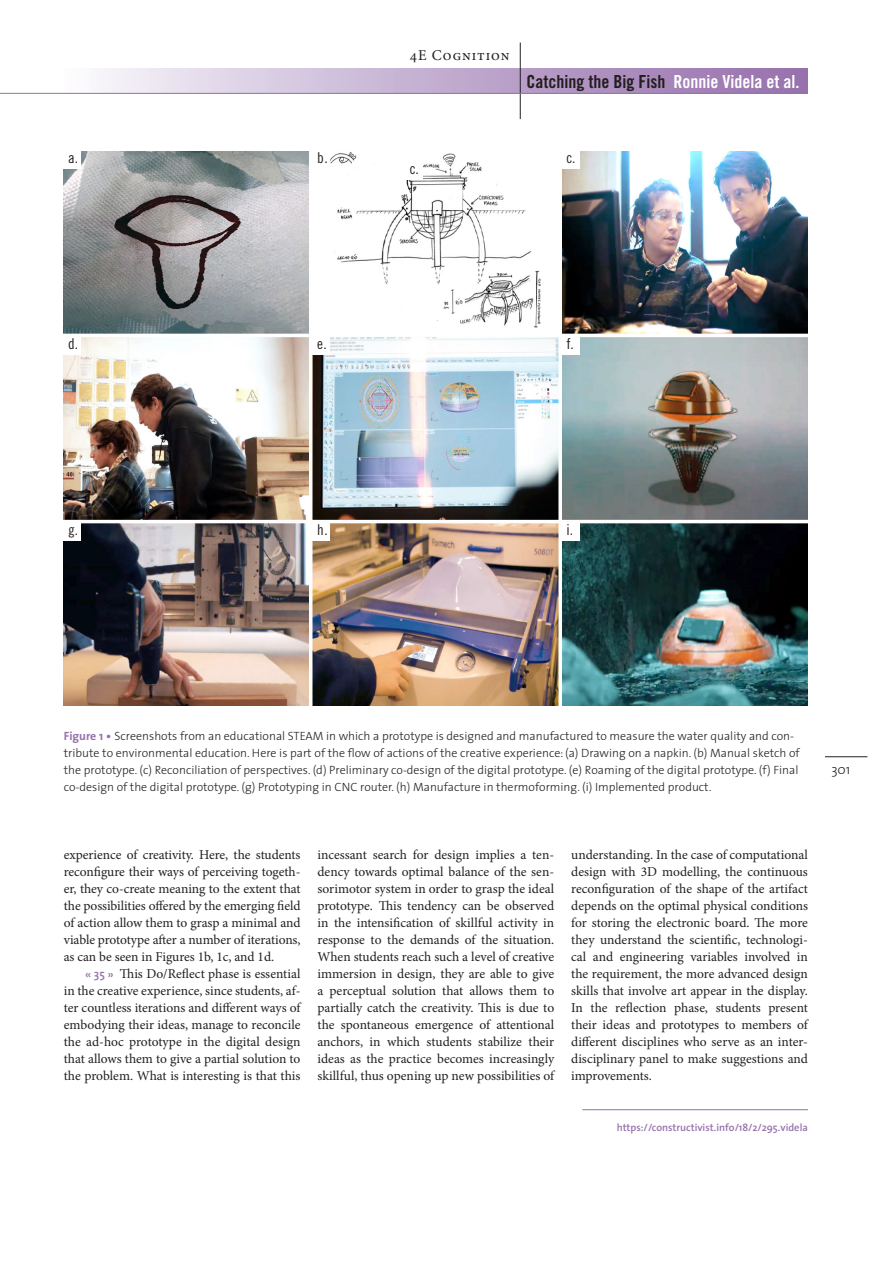
<style>
.page{position:relative;width:893px;height:1263px;background:#fff}
.page>*{position:absolute;margin:0;border:0;box-sizing:border-box;transform-origin:0 0}
.t1{font:18px "Trade Gothic Bold Cond Twenty";color:#231f20}
.Figure_a_b_c{font:15px "Trade Gothic Cond Eighteen";color:#231f20}
.t2{font:15px "Minion Pro";letter-spacing:.06em;color:#231f20}
.t3{font:13.5px/17px "Minion Pro";letter-spacing:-.005em;color:#231f20;text-align:justify}
.t4{font:300 13.5px "The Sans";color:#231f20}
.t5{font:300 12px/17px "The Sans";color:#231f20}
.t6{font:600 10.5px "The Sans";color:#9771ac}
.s1{color:#fff}
.s2{font-weight:700;color:#9771ac}
.s3{font-family:"The Sans";font-weight:600;font-size:12px;color:#9771ac}
</style>
<div class="page">
<hr style="left:825px;top:756px;width:42px;height:1px;background:#231f20">
<div style="left:64px;top:68px;width:744px;height:26px;background:linear-gradient(to right,#f6f5fa,#936ba9)"></div>
<hr style="left:520px;top:43px;width:1px;height:76px;background:#231f20">
<hr style="left:582px;top:1109px;width:226px;height:1px;background:#9771ac">
<hr style="left:0;top:93px;width:808px;height:1px;background:#9771ac">
<img style="left:64px;top:151px;width:744px;height:555px">
<div style="left:64px;top:151px;width:17px;height:18px;background:#fff"></div>
<div style="left:64px;top:337px;width:17px;height:18px;background:#fff"></div>
<div style="left:64px;top:523px;width:17px;height:18px;background:#fff"></div>
<div style="left:313px;top:151px;width:17px;height:18px;background:#fff"></div>
<div style="left:313px;top:337px;width:17px;height:18px;background:#fff"></div>
<div style="left:313px;top:523px;width:17px;height:18px;background:#fff"></div>
<div style="left:562px;top:151px;width:17px;height:18px;background:#fff"></div>
<div style="left:562px;top:337px;width:17px;height:18px;background:#fff"></div>
<div style="left:562px;top:523px;width:17px;height:18px;background:#fff"></div>
<div style="left:405px;top:162px;width:17px;height:18px;background:#fff"></div>
<p class="t2" style="left:410px;top:45px;width:101px">4E Cognition</p>
<h1 class="t1" style="left:527px;top:70px;width:274px">Catching the Big Fish <span class="s1">Ronnie Videla et al.</span></h1>
<p class="Figure_a_b_c" style="left:68px;top:149px;width:11px">a.</p>
<p class="Figure_a_b_c" style="left:317px;top:149px;width:12px">b.</p>
<p class="Figure_a_b_c" style="left:566px;top:149px;width:11px">c.</p>
<p class="Figure_a_b_c" style="left:410px;top:160px;width:11px">c.</p>
<p class="Figure_a_b_c" style="left:68px;top:335px;width:11px">d.</p>
<p class="Figure_a_b_c" style="left:317px;top:335px;width:11px">e.</p>
<p class="Figure_a_b_c" style="left:566px;top:335px;width:9px">f.</p>
<p class="Figure_a_b_c" style="left:68px;top:521px;width:11px">g.</p>
<p class="Figure_a_b_c" style="left:317px;top:521px;width:12px">h.</p>
<p class="Figure_a_b_c" style="left:566px;top:521px;width:8px">i.</p>
<p class="t5" style="left:64px;top:727px;width:737px"><span class="s2">Figure 1 •</span> Screenshots from an educational STEAM in which a prototype is designed and manufactured to measure the water quality and con&shy;tribute to environmental education. Here is part of the flow of actions of the creative experience: (a) Drawing on a napkin. (b) Manual sketch of the prototype. (c) Reconciliation of perspectives. (d) Preliminary co-design of the digital prototype. (e) Roaming of the digital prototype. (f) Final co-design of the digital prototype. (g) Prototyping in CNC router. (h) Manufacture in thermoforming. (i) Implemented product.</p>
<p class="t3" style="left:64px;top:846px;width:238px">experience of creativity. Here, the students reconfigure their ways of perceiving togeth&shy;er, they co-create meaning to the extent that the possibilities offered by the emerging field of action allow them to grasp a minimal and viable prototype after a number of iterations, as can be seen in Figures 1b, 1c, and 1d.</p>
<p class="t3" style="left:64px;top:965px;width:238px;text-indent:21px"><span class="s3">« 35 »</span> This Do/Reflect phase is essential in the creative experience, since students, af&shy;ter countless iterations and different ways of embodying their ideas, manage to reconcile the ad-hoc prototype in the digital design that allows them to give a partial solution to the problem. What is interesting is that this</p>
<p class="t3" style="left:317px;top:846px;width:238px">incessant search for design implies a ten&shy;dency towards optimal balance of the sen&shy;sorimotor system in order to grasp the ideal prototype. This tendency can be observed in the intensification of skillful activity in response to the demands of the situation.<br>When students reach such a level of creative immersion in design, they are able to give a perceptual solution that allows them to partially catch the creativity. This is due to the spontaneous emergence of attentional anchors, in which students stabilize their ideas as the practice becomes increasingly skillful, thus opening up new possibilities of</p>
<p class="t3" style="left:571px;top:846px;width:238px">understanding. In the case of computational design with 3D modelling, the continuous reconfiguration of the shape of the artifact depends on the optimal physical conditions for storing the electronic board. The more they understand the scientific, technologi&shy;cal and engineering variables involved in the requirement, the more advanced design skills that involve art appear in the display.<br>In the reflection phase, students present their ideas and prototypes to members of different disciplines who serve as an inter&shy;disciplinary panel to make suggestions and improvements.</p>
<p class="t6" style="left:617px;top:1119px;width:193px">https://constructivist.info/18/2/295.videla</p>
<p class="t4" style="left:831px;top:758px;width:21px">301</p>
</div>
